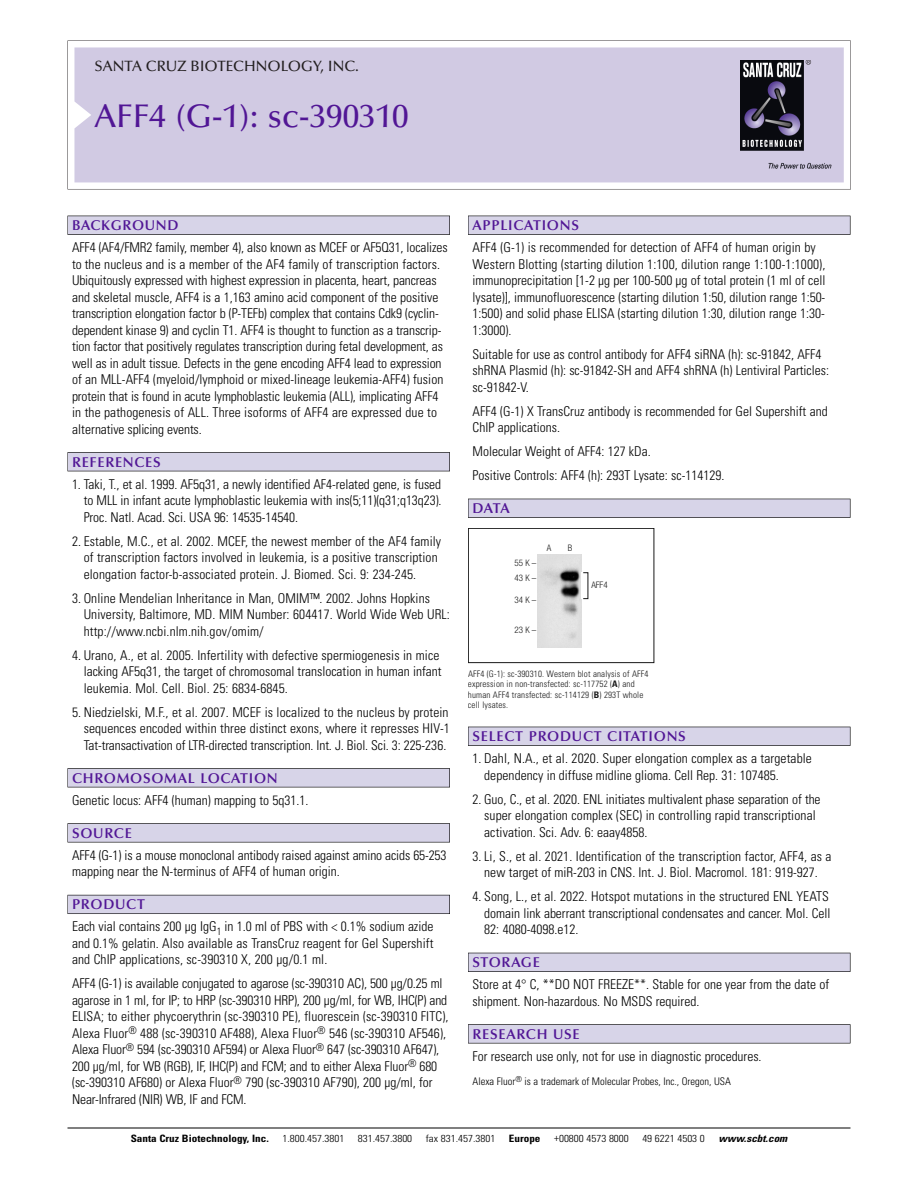
<style>
.page{position:relative;width:918px;height:1188px;background:#fff}
.page>*{position:absolute;margin:0;border:0;box-sizing:border-box;transform-origin:0 0}
.t1{font:500 33px "Optima";color:#511695}
.t2{font:500 15px "Optima";color:#231f20}
.t3{font:600 14.25px "Optima";letter-spacing:.05em;color:#511695}
.t4{font:300 condensed 13.5px/16.5px "Univers";color:#000}
.t5{font:300 condensed 10.5px "Univers";color:#000}
.t6{font:300 condensed 10.2px "Univers";color:#000;scale:1.1 1}
.t7{font:700 condensed 10.2px "Univers";color:#000;scale:1.1 1}
.t8{font:italic 700 condensed 10.2px "Univers";color:#000;scale:1.1 1}
.t9{font:300 condensed 9px/10.5px "Univers";letter-spacing:.015em;color:#191919}
.t10{font:300 condensed 9px/15.8px "Helvetica Neue";color:#191919}
.s1{font-weight:700}
</style>
<div class="page">
<svg style="left:68px;top:40px;width:783px;height:149px"></svg>
<div style="left:74px;top:47px;width:770px;height:135px;background:#d1cae3"></div>
<img style="left:741px;top:60px;width:90px;height:108px">
<div style="left:68px;top:216px;width:382px;height:19px;background:#535256"></div>
<div style="left:68px;top:216px;width:381px;height:18px;background:#d7d4e8"></div>
<div style="left:68px;top:452px;width:382px;height:19px;background:#515155"></div>
<div style="left:68px;top:453px;width:381px;height:18px;background:#d7d4e8"></div>
<div style="left:68px;top:768px;width:382px;height:19px;background:#545357"></div>
<div style="left:68px;top:769px;width:381px;height:18px;background:#d7d4e8"></div>
<div style="left:68px;top:823px;width:382px;height:19px;background:#575659"></div>
<div style="left:68px;top:824px;width:381px;height:18px;background:#d7d4e8"></div>
<div style="left:68px;top:895px;width:382px;height:19px;background:#595860"></div>
<div style="left:68px;top:895px;width:381px;height:18px;background:#d7d4e8"></div>
<div style="left:468px;top:216px;width:382px;height:19px;background:#535256"></div>
<div style="left:468px;top:216px;width:382px;height:18px;background:#d7d4e8"></div>
<div style="left:468px;top:499px;width:382px;height:19px;background:#525156"></div>
<div style="left:468px;top:499px;width:382px;height:18px;background:#d7d4e8"></div>
<div style="left:468px;top:727px;width:382px;height:19px;background:#525156"></div>
<div style="left:468px;top:727px;width:382px;height:18px;background:#d7d4e8"></div>
<div style="left:468px;top:953px;width:382px;height:19px;background:#515057"></div>
<div style="left:468px;top:953px;width:382px;height:18px;background:#d7d4e8"></div>
<div style="left:468px;top:1024px;width:382px;height:19px;background:#575659"></div>
<div style="left:468px;top:1025px;width:382px;height:18px;background:#d7d4e8"></div>
<hr style="left:68px;top:1128px;width:782px;height:1px;background:#000">
<div style="left:468px;top:528px;width:186px;height:135px;border:1px solid #191919"></div>
<img style="left:537px;top:554px;width:45px;height:93px">
<p class="t2" style="left:94px;top:60px;width:266px">SANTA CRUZ BIOTECHNOLOGY, INC.</p>
<p class="t1" style="left:94px;top:102px;width:316px">AFF4 (G-1): sc-390310</p>
<p class="t3" style="left:72px;top:219px;width:108px">BACKGROUND</p>
<p class="t4" style="left:72px;top:240px;width:377px">AFF4 (AF4/FMR2 family, member 4), also known as MCEF or AF5Q31, localizes to the nucleus and is a member of the AF4 family of transcription factors.<br>Ubiquitously expressed with highest expression in placenta, heart, pancreas and skeletal muscle, AFF4 is a 1,163 amino acid component of the positive transcription elongation factor b (P-TEFb) complex that contains Cdk9 (cyclin&shy;dependent kinase 9) and cyclin T1. AFF4 is thought to function as a transcrip&shy;tion factor that positively regulates transcription during fetal development, as well as in adult tissue. Defects in the gene encoding AFF4 lead to expression of an MLL-AFF4 (myeloid/lymphoid or mixed-lineage leukemia-AFF4) fusion protein that is found in acute lymphoblastic leukemia (ALL), implicating AFF4 in the pathogenesis of ALL. Three isoforms of AFF4 are expressed due to alternative splicing events.</p>
<p class="t3" style="left:72px;top:456px;width:90px">REFERENCES</p>
<p class="t4" style="left:84px;top:477px;width:359px;text-align:justify;text-indent:-12px">1. Taki, T., et al. 1999. AF5q31, a newly identified AF4-related gene, is fused to MLL in infant acute lymphoblastic leukemia with ins(5;11)(q31;q13q23).<br>Proc. Natl. Acad. Sci. USA 96: 14535-14540.</p>
<p class="t4" style="left:84px;top:534px;width:359px;text-indent:-12px">2. Estable, M.C., et al. 2002. MCEF, the newest member of the AF4 family of transcription factors involved in leukemia, is a positive transcription elongation factor-b-associated protein. J. Biomed. Sci. 9: 234-245.</p>
<p class="t4" style="left:84px;top:591px;width:368px;text-indent:-12px">3. Online Mendelian Inheritance in Man, OMIM™. 2002. Johns Hopkins<br>University, Baltimore, MD. MIM Number: 604417. World Wide Web URL: http://www.ncbi.nlm.nih.gov/omim/</p>
<p class="t4" style="left:84px;top:648px;width:360px;text-indent:-12px">4. Urano, A., et al. 2005. Infertility with defective spermiogenesis in mice lacking AF5q31, the target of chromosomal translocation in human infant leukemia. Mol. Cell. Biol. 25: 6834-6845.</p>
<p class="t4" style="left:84px;top:705px;width:368px;text-align:justify;text-indent:-12px">5. Niedzielski, M.F., et al. 2007. MCEF is localized to the nucleus by protein sequences encoded within three distinct exons, where it represses HIV-1<br>Tat-transactivation of LTR-directed transcription. Int. J. Biol. Sci. 3: 225-236.</p>
<p class="t3" style="left:72px;top:772px;width:207px">CHROMOSOMAL LOCATION</p>
<p class="t4" style="left:72px;top:793px;width:238px">Genetic locus: AFF4 (human) mapping to 5q31.1.</p>
<p class="t3" style="left:72px;top:827px;width:61px">SOURCE</p>
<p class="t4" style="left:72px;top:848px;width:376px">AFF4 (G-1) is a mouse monoclonal antibody raised against amino acids 65-253 mapping near the N-terminus of AFF4 of human origin.</p>
<p class="t3" style="left:72px;top:898px;width:74px">PRODUCT</p>
<p class="t4" style="left:72px;top:920px;width:363px;text-align:justify">Each vial contains 200 µg IgG<sub>1</sub> in 1.0 ml of PBS with &lt; 0.1% sodium azide and 0.1% gelatin. Also available as TransCruz reagent for Gel Supershift and ChIP applications, sc-390310 X, 200 µg/0.1 ml.</p>
<p class="t4" style="left:72px;top:977px;width:378px">AFF4 (G-1) is available conjugated to agarose (sc-390310 AC), 500 µg/0.25 ml agarose in 1 ml, for IP; to HRP (sc-390310 HRP), 200 µg/ml, for WB, IHC(P) and ELISA; to either phycoerythrin (sc-390310 PE), fluorescein (sc-390310 FITC), Alexa Fluor<sup>®</sup> 488 (sc-390310 AF488), Alexa Fluor<sup>®</sup> 546 (sc-390310 AF546), Alexa Fluor<sup>®</sup> 594 (sc-390310 AF594) or Alexa Fluor<sup>®</sup> 647 (sc-390310 AF647), 200 µg/ml, for WB (RGB), IF, IHC(P) and FCM; and to either Alexa Fluor<sup>®</sup> 680 (sc-390310 AF680) or Alexa Fluor<sup>®</sup> 790 (sc-390310 AF790), 200 µg/ml, for Near-Infrared (NIR) WB, IF and FCM.</p>
<p class="t3" style="left:473px;top:219px;width:108px">APPLICATIONS</p>
<p class="t4" style="left:473px;top:240px;width:354px">AFF4 (G-1) is recommended for detection of AFF4 of human origin by Western Blotting (starting dilution 1:100, dilution range 1:100-1:1000), immunoprecipitation [1-2 µg per 100-500 µg of total protein (1 ml of cell lysate)], immunofluorescence (starting dilution 1:50, dilution range 1:50- 1:500) and solid phase ELISA (starting dilution 1:30, dilution range 1:30- 1:3000).</p>
<p class="t4" style="left:473px;top:347px;width:358px">Suitable for use as control antibody for AFF4 siRNA (h): sc-91842, AFF4 shRNA Plasmid (h): sc-91842-SH and AFF4 shRNA (h) Lentiviral Particles: sc-91842-V.</p>
<p class="t4" style="left:473px;top:404px;width:357px">AFF4 (G-1) X TransCruz antibody is recommended for Gel Supershift and<br>ChIP applications.</p>
<p class="t4" style="left:473px;top:444px;width:180px">Molecular Weight of AFF4: 127 kDa.</p>
<p class="t4" style="left:473px;top:468px;width:253px">Positive Controls: AFF4 (h): 293T Lysate: sc-114129.</p>
<p class="t3" style="left:473px;top:502px;width:39px">DATA</p>
<p class="t10" style="left:515px;top:555px;width:23px">55K–<br>43K–</p>
<p class="t10" style="left:515px;top:593px;width:23px">34K–</p>
<p class="t10" style="left:515px;top:623px;width:23px">23K–</p>
<p class="t10" style="left:547px;top:540px;width:6px">A</p>
<p class="t10" style="left:568px;top:540px;width:6px">B</p>
<p class="t10" style="left:591px;top:578px;width:18px">AFF4</p>
<p class="t9" style="left:468px;top:669px;width:182px">AFF4 (G-1): sc-390310. Western blot analysis of AFF4 expression in non-transfected: sc-117752 (<span class="s1">A</span>) and human AFF4 transfected: sc-114129 (<span class="s1">B</span>) 293T whole cell lysates.</p>
<p class="t3" style="left:473px;top:730px;width:215px">SELECT PRODUCT CITATIONS</p>
<p class="t4" style="left:484px;top:751px;width:329px;text-indent:-12px">1. Dahl, N.A., et al. 2020. Super elongation complex as a targetable dependency in diffuse midline glioma. Cell Rep. 31: 107485.</p>
<p class="t4" style="left:484px;top:792px;width:338px;text-indent:-12px">2. Guo, C., et al. 2020. ENL initiates multivalent phase separation of the super elongation complex (SEC) in controlling rapid transcriptional activation. Sci. Adv. 6: eaay4858.</p>
<p class="t4" style="left:473px;top:849px;width:361px;text-align:center">3. Li, S., et al. 2021. Identification of the transcription factor, AFF4, as a new target of miR-203 in CNS. Int. J. Biol. Macromol. 181: 919-927.</p>
<p class="t4" style="left:484px;top:889px;width:348px;text-align:justify;text-indent:-12px">4. Song, L., et al. 2022. Hotspot mutations in the structured ENL YEATS domain link aberrant transcriptional condensates and cancer. Mol. Cell 82: 4080-4098.e12.</p>
<p class="t3" style="left:473px;top:956px;width:69px">STORAGE</p>
<p class="t4" style="left:473px;top:978px;width:358px">Store at 4° C, **DO NOT FREEZE**. Stable for one year from the date of shipment. Non-hazardous. No MSDS required.</p>
<p class="t3" style="left:473px;top:1028px;width:109px">RESEARCH USE</p>
<p class="t4" style="left:473px;top:1049px;width:291px">For research use only, not for use in diagnostic procedures.</p>
<p class="t5" style="left:473px;top:1077px;width:260px">Alexa Fluor<sup>®</sup> is a trademark of Molecular Probes, Inc., Oregon, USA</p>
<p class="t7" style="left:131px;top:1135px;width:127px">Santa Cruz Biotechnology, Inc.</p>
<p class="t6" style="left:282px;top:1135px;width:58px">1.800.457.3801</p>
<p class="t6" style="left:358px;top:1135px;width:51px">831.457.3800</p>
<p class="t6" style="left:426px;top:1135px;width:65px">fax 831.457.3801</p>
<p class="t7" style="left:509px;top:1135px;width:30px">Europe</p>
<p class="t6" style="left:554px;top:1135px;width:69px">+00800 4573 8000</p>
<p class="t6" style="left:642px;top:1135px;width:58px">49 6221 4503 0</p>
<p class="t8" style="left:719px;top:1135px;width:66px">www.scbt.com</p>
</div>
